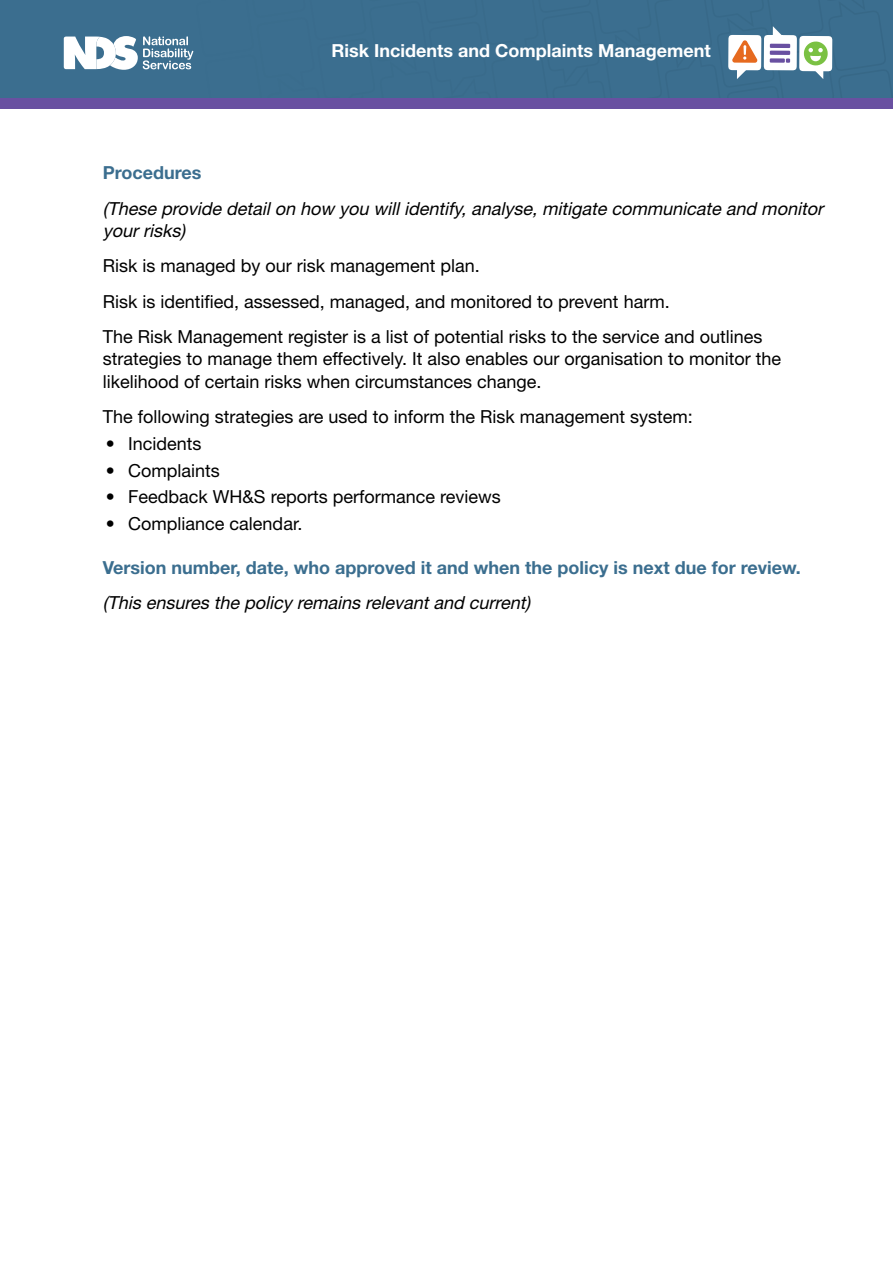
<style>
.page{position:relative;width:893px;height:1263px;background:#fff}
.page>*{position:absolute;margin:0;border:0;box-sizing:border-box;transform-origin:0 0}
.dot_points{font:18px/22.5px "Helvetica Neue";color:#000}
.t1{font:italic 18px/22.5px "Helvetica Neue";color:#000}
.t2{font:700 18px "Helvetica Neue LT Std";color:#3b6e8f}
.t3{font:700 18px "Helvetica Neue LT Std";color:#fff}
</style>
<div class="page">
<div style="left:0;top:96px;width:893px;height:12px;background:#6950a1"></div>
<div style="left:0;top:0;width:893px;height:98px;background:#3b6e8f"></div>
<svg style="left:64px;top:36px;width:129px;height:34px"></svg>
<div style="left:799px;top:36px;width:33px;height:35px;background:#fff;border-radius:4px"></div>
<div style="left:728px;top:35px;width:33px;height:35px;background:#fff;border-radius:4px"></div>
<svg style="left:803px;top:41px;width:26px;height:38px"></svg>
<svg style="left:764px;top:26px;width:33px;height:44px"></svg>
<svg style="left:732px;top:40px;width:26px;height:39px"></svg>
<p class="t3" style="left:332px;top:40px;width:381px">Risk Incidents and Complaints Management</p>
<p class="t2" style="left:103px;top:162px;width:100px">Procedures</p>
<p class="t1" style="left:103px;top:197px;width:726px">(These provide detailon how you willidentify,analyse,mitigate communicate and monitor yourrisks)</p>
<p class="dot_points" style="left:103px;top:254px;width:379px">Risk is managed by our risk management plan.</p>
<p class="dot_points" style="left:103px;top:290px;width:568px">Risk is identified, assessed, managed, and monitored to prevent harm.</p>
<p class="dot_points" style="left:103px;top:325px;width:680px">The Risk Management register is a list of potential risks to the service and outlines strategies to manage them effectively. It also enables our organisation to monitor the likelihood of certain risks when circumstances change.</p>
<p class="dot_points" style="left:103px;top:405px;width:592px">The following strategies are used to inform the Risk management system:</p>
<p class="dot_points" style="left:106px;top:432px;width:97px">• Incidents</p>
<p class="dot_points" style="left:106px;top:459px;width:116px">• Complaints</p>
<p class="dot_points" style="left:106px;top:485px;width:396px">• Feedback WH&amp;S reports performance reviews</p>
<p class="dot_points" style="left:106px;top:512px;width:198px">• Compliance calendar.</p>
<p class="t2" style="left:103px;top:556px;width:700px">Version number, date, who approved it and when the policy is next due for review.</p>
<p class="t1" style="left:103px;top:591px;width:429px">(This ensures the policy remains relevantand current)</p>
</div>
